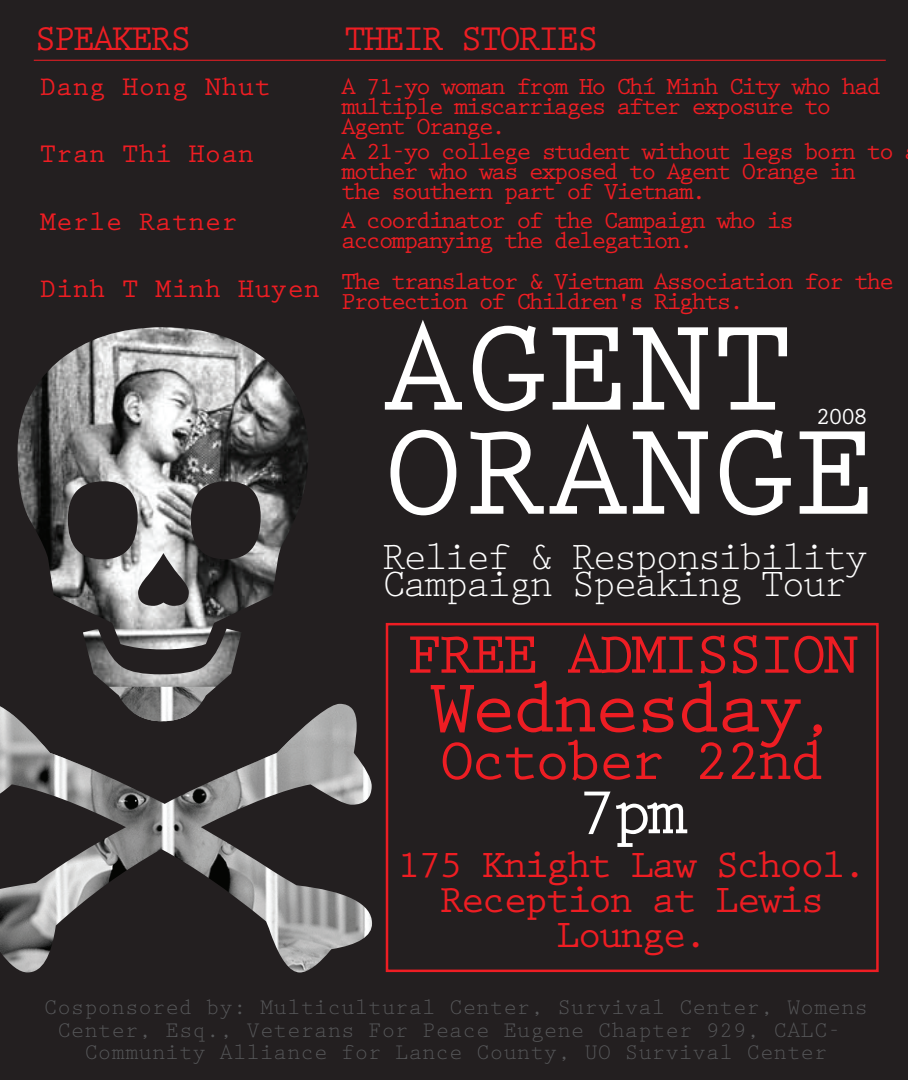
<style>
.page{position:relative;width:908px;height:1080px;background:#fff}
.page>*{position:absolute;margin:0;border:0;box-sizing:border-box;transform-origin:0 0}
.t1{font:700 137.25px/104px "Prestige Elite Std";color:#fff}
.t2{font:700 77.5px "Prestige Elite Std";letter-spacing:-.07em;color:#ee1d23}
.t3{font:700 69.5px "Prestige Elite Std";color:#fff}
.t4{font:700 60.25px "Prestige Elite Std";letter-spacing:-.07em;color:#ee1d23}
.t5{font:700 60px "Prestige Elite Std";letter-spacing:-.07em;color:#ee1d23}
.t6{font:700 40px/35px "Prestige Elite Std";letter-spacing:-.07em;color:#ee1d23;text-align:center}
.t7{font:40px "Prestige Elite Std";letter-spacing:-.075em;color:#fff}
.t8{font:700 37.5px "Prestige Elite Std";letter-spacing:-.075em;color:#ee1d23}
.t9{font:700 27.5px "Prestige Elite Std";color:#ee1d23}
.t10{font:700 25px/20px "Prestige Elite Std";letter-spacing:-.1em;color:#ee1d23}
.t11{font:700 25px "Prestige Elite Std";color:#fff}
.t12{font:22.5px/22.5px "Prestige Elite Std";color:#57585a;text-align:center}
.s1{font-size:60px}
</style>
<div class="page">
<div style="left:0;top:0;width:907px;height:1080px;background:#231f20"></div>
<img style="left:17px;top:327px;width:291px;height:360px">
<img style="left:0;top:687px;width:372px;height:285px">
<hr style="left:34px;top:60px;width:851px;height:1px;background:#ee1d23">
<div style="left:385px;top:623px;width:493px;height:349px;border:2px solid #ee1d23"></div>
<h3 class="t8" style="left:34px;top:18px;width:159px">SPEAKERS</h3>
<h3 class="t8" style="left:344px;top:18px;width:256px">THEIR STORIES</h3>
<p class="t9" style="left:40px;top:72px;width:233px">Dang Hong Nhut</p>
<p class="t9" style="left:40px;top:139px;width:216px">Tran Thi Hoan</p>
<p class="t9" style="left:40px;top:207px;width:199px">Merle Ratner</p>
<p class="t9" style="left:40px;top:274px;width:282px">Dinh T Minh Huyen</p>
<p class="t10" style="left:341px;top:77px;width:541px">A 71-yo woman from Ho Chí Minh City who had multiple miscarriages after exposure to<br>Agent Orange.</p>
<p class="t10" style="left:341px;top:142px;width:554px">A 21-yo college student without legs born to mother who was exposed to Agent Orange in the southern part of Vietnam.</p>
<p class="t10" style="left:341px;top:211px;width:454px">A coordinator of the Campaign who is accompanying the delegation.</p>
<p class="t10" style="left:341px;top:272px;width:554px">The translator &amp; Vietnam Association for the<br>Protection of Children's Rights.</p>
<h1 class="t1" style="left:382px;top:319px;width:495px">AGENT<br>ORANGE</h1>
<h3 class="t7" style="left:382px;top:535px;width:488px">Relief &amp; Responsibility</h3>
<p class="t11" style="left:815px;top:403px;width:54px">2008</p>
<h3 class="t7" style="left:382px;top:563px;width:467px">Campaign Speaking Tour</h3>
<h3 class="t4" style="left:406px;top:622px;width:453px">FREE ADMISSION</h3>
<h2 class="t2" style="left:429px;top:666px;width:407px">Wednesday<span class="s1">,</span></h2>
<h3 class="t5" style="left:439px;top:728px;width:387px">October 22nd</h3>
<h3 class="t3" style="left:576px;top:774px;width:113px">7pm</h3>
<h3 class="t6" style="left:397px;top:848px;width:471px">175 Knight Law School.<br>Reception at Lewis<br>Lounge.</h3>
<p class="t12" style="left:44px;top:997px;width:825px">Cosponsored by: Multicultural Center, Survival Center, Womens<br>Center, Esq., Veterans For Peace Eugene Chapter 929, CALC-<br>Community Alliance for Lance County, UO Survival Center</p>
</div>
